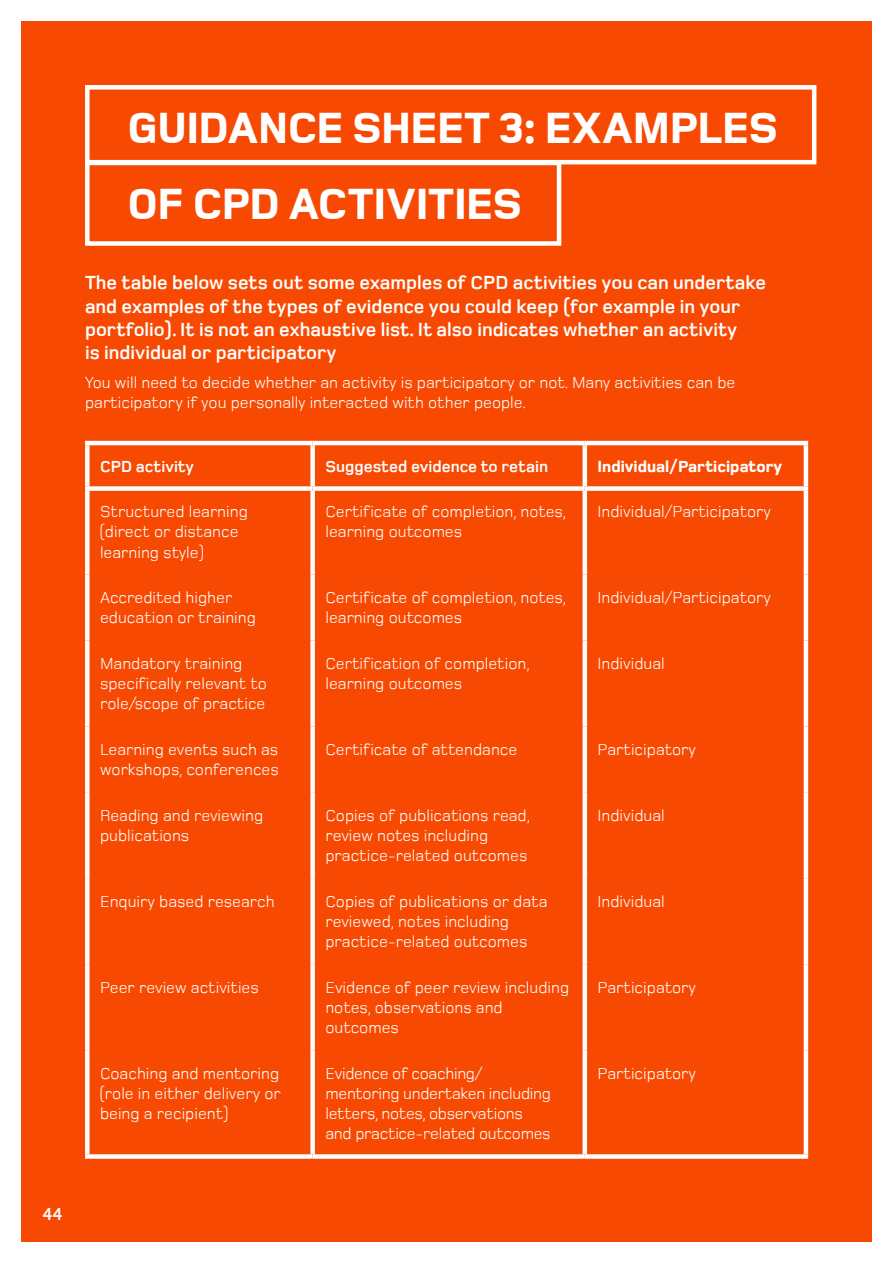
<style>
.page{position:relative;width:893px;height:1263px;background:#fff}
.page>*{position:absolute;margin:0;border:0;box-sizing:border-box;transform-origin:0 0}
.t1{font:800 45px/75.6px "Foundry Monoline";letter-spacing:-.01em;color:#fff}
.t2{font:700 19.5px/23.4px "Foundry Monoline";color:#fff}
.t3{font:700 18px "Foundry Monoline";color:#fff}
.t4{font:16.5px/20.2px "Foundry Monoline";color:#fff}
.t5{font:700 16.5px "Foundry Monoline";color:#fff}
.t6{font:800 16.5px "Foundry Monoline";color:#fff}
</style>
<div class="page">
<div style="left:21px;top:21px;width:851px;height:1221px;background:#f74902"></div>
<div style="left:85px;top:85px;width:731px;height:79px;border:4px solid #fff"></div>
<div style="left:85px;top:161px;width:476px;height:85px;border:4px solid #fff"></div>
<hr style="left:85px;top:441px;width:228px;height:4px;background:#fff">
<div style="left:85px;top:445px;width:5px;height:41px;background:#fff"></div>
<hr style="left:313px;top:441px;width:272px;height:4px;background:#fff">
<hr style="left:585px;top:441px;width:223px;height:4px;background:#fff">
<hr style="left:804px;top:445px;width:4px;height:41px;background:#fff">
<div style="left:85px;top:491px;width:5px;height:84px;background:#fff"></div>
<hr style="left:804px;top:491px;width:4px;height:84px;background:#fff">
<div style="left:85px;top:575px;width:5px;height:65px;background:#fff"></div>
<hr style="left:804px;top:575px;width:4px;height:65px;background:#fff">
<div style="left:85px;top:640px;width:5px;height:86px;background:#fff"></div>
<hr style="left:804px;top:640px;width:4px;height:86px;background:#fff">
<div style="left:85px;top:726px;width:5px;height:66px;background:#fff"></div>
<hr style="left:804px;top:726px;width:4px;height:66px;background:#fff">
<div style="left:85px;top:792px;width:5px;height:86px;background:#fff"></div>
<hr style="left:804px;top:792px;width:4px;height:86px;background:#fff">
<div style="left:85px;top:878px;width:5px;height:86px;background:#fff"></div>
<hr style="left:804px;top:878px;width:4px;height:86px;background:#fff">
<div style="left:85px;top:964px;width:5px;height:86px;background:#fff"></div>
<hr style="left:804px;top:964px;width:4px;height:86px;background:#fff">
<div style="left:85px;top:1050px;width:5px;height:104px;background:#fff"></div>
<hr style="left:804px;top:1050px;width:4px;height:104px;background:#fff">
<div style="left:85px;top:1154px;width:228px;height:5px;background:#fff"></div>
<div style="left:313px;top:1154px;width:272px;height:5px;background:#fff"></div>
<div style="left:585px;top:1154px;width:223px;height:5px;background:#fff"></div>
<div style="left:85px;top:486px;width:228px;height:5px;background:#fff"></div>
<div style="left:313px;top:486px;width:272px;height:5px;background:#fff"></div>
<div style="left:585px;top:486px;width:223px;height:5px;background:#fff"></div>
<div style="left:310px;top:445px;width:5px;height:41px;background:#fff"></div>
<hr style="left:583px;top:445px;width:4px;height:41px;background:#fff">
<div style="left:310px;top:491px;width:5px;height:84px;background:#fff"></div>
<hr style="left:583px;top:491px;width:4px;height:84px;background:#fff">
<div style="left:310px;top:575px;width:5px;height:65px;background:#fff"></div>
<hr style="left:583px;top:575px;width:4px;height:65px;background:#fff">
<div style="left:310px;top:640px;width:5px;height:86px;background:#fff"></div>
<hr style="left:583px;top:640px;width:4px;height:86px;background:#fff">
<div style="left:310px;top:726px;width:5px;height:66px;background:#fff"></div>
<hr style="left:583px;top:726px;width:4px;height:66px;background:#fff">
<div style="left:310px;top:792px;width:5px;height:86px;background:#fff"></div>
<hr style="left:583px;top:792px;width:4px;height:86px;background:#fff">
<div style="left:310px;top:878px;width:5px;height:86px;background:#fff"></div>
<hr style="left:583px;top:878px;width:4px;height:86px;background:#fff">
<div style="left:310px;top:964px;width:5px;height:86px;background:#fff"></div>
<hr style="left:583px;top:964px;width:4px;height:86px;background:#fff">
<div style="left:310px;top:1050px;width:5px;height:104px;background:#fff"></div>
<hr style="left:583px;top:1050px;width:4px;height:104px;background:#fff">
<p class="t1" style="left:128px;top:91px;width:652px">GUIDANCE SHEET 3: EXAMPLES<br>OF CPD ACTIVITIES</p>
<p class="t2" style="left:85px;top:271px;width:682px">The table below sets out some examples of CPD activities you can undertake and examples of the types of evidence you could keep (for example in your portfolio). It is not an exhaustive list. It also indicates whether an activity<br>is individual or participatory</p>
<p class="t4" style="left:85px;top:372px;width:652px">You will need to decide whether an activity is participatory or not. Many activities can be participatory if you personally interacted with other people.</p>
<p class="t5" style="left:100px;top:457px;width:96px">CPD activity</p>
<p class="t5" style="left:325px;top:457px;width:224px">Suggested evidence to retain</p>
<p class="t6" style="left:598px;top:457px;width:186px">Individual/Participatory</p>
<p class="t4" style="left:100px;top:501px;width:149px">Structured learning (direct or distance learning style)</p>
<p class="t4" style="left:325px;top:501px;width:242px">Certificate of completion, notes, learning outcomes</p>
<p class="t4" style="left:598px;top:501px;width:175px">Individual/Participatory</p>
<p class="t4" style="left:100px;top:587px;width:157px">Accredited higher education or training</p>
<p class="t4" style="left:325px;top:587px;width:242px">Certificate of completion, notes, learning outcomes</p>
<p class="t4" style="left:598px;top:587px;width:175px">Individual/Participatory</p>
<p class="t4" style="left:100px;top:653px;width:168px">Mandatory training specifically relevant to role/scope of practice</p>
<p class="t4" style="left:325px;top:653px;width:206px">Certification of completion, learning outcomes</p>
<p class="t4" style="left:598px;top:653px;width:69px">Individual</p>
<p class="t4" style="left:100px;top:739px;width:180px">Learning events such as workshops, conferences</p>
<p class="t4" style="left:325px;top:739px;width:193px">Certificate of attendance</p>
<p class="t4" style="left:598px;top:739px;width:100px">Participatory</p>
<p class="t4" style="left:100px;top:805px;width:165px">Reading and reviewing publications</p>
<p class="t4" style="left:325px;top:805px;width:206px">Copies of publications read, review notes including practice-related outcomes</p>
<p class="t4" style="left:598px;top:805px;width:69px">Individual</p>
<p class="t4" style="left:100px;top:891px;width:176px">Enquiry based research</p>
<p class="t4" style="left:325px;top:891px;width:224px">Copies of publications or data reviewed, notes including practice-related outcomes</p>
<p class="t4" style="left:598px;top:891px;width:69px">Individual</p>
<p class="t4" style="left:100px;top:977px;width:160px">Peer review activities</p>
<p class="t4" style="left:325px;top:977px;width:245px">Evidence of peer review including notes, observations and outcomes</p>
<p class="t4" style="left:598px;top:977px;width:100px">Participatory</p>
<p class="t4" style="left:100px;top:1063px;width:182px;text-align:justify">Coaching and mentoring (role in either delivery or being a recipient)</p>
<p class="t4" style="left:325px;top:1063px;width:227px">Evidence of coaching/ mentoring undertaken including letters, notes, observations and practice-related outcomes</p>
<p class="t4" style="left:598px;top:1063px;width:100px">Participatory</p>
<p class="t3" style="left:43px;top:1205px;width:22px">44</p>
</div>
